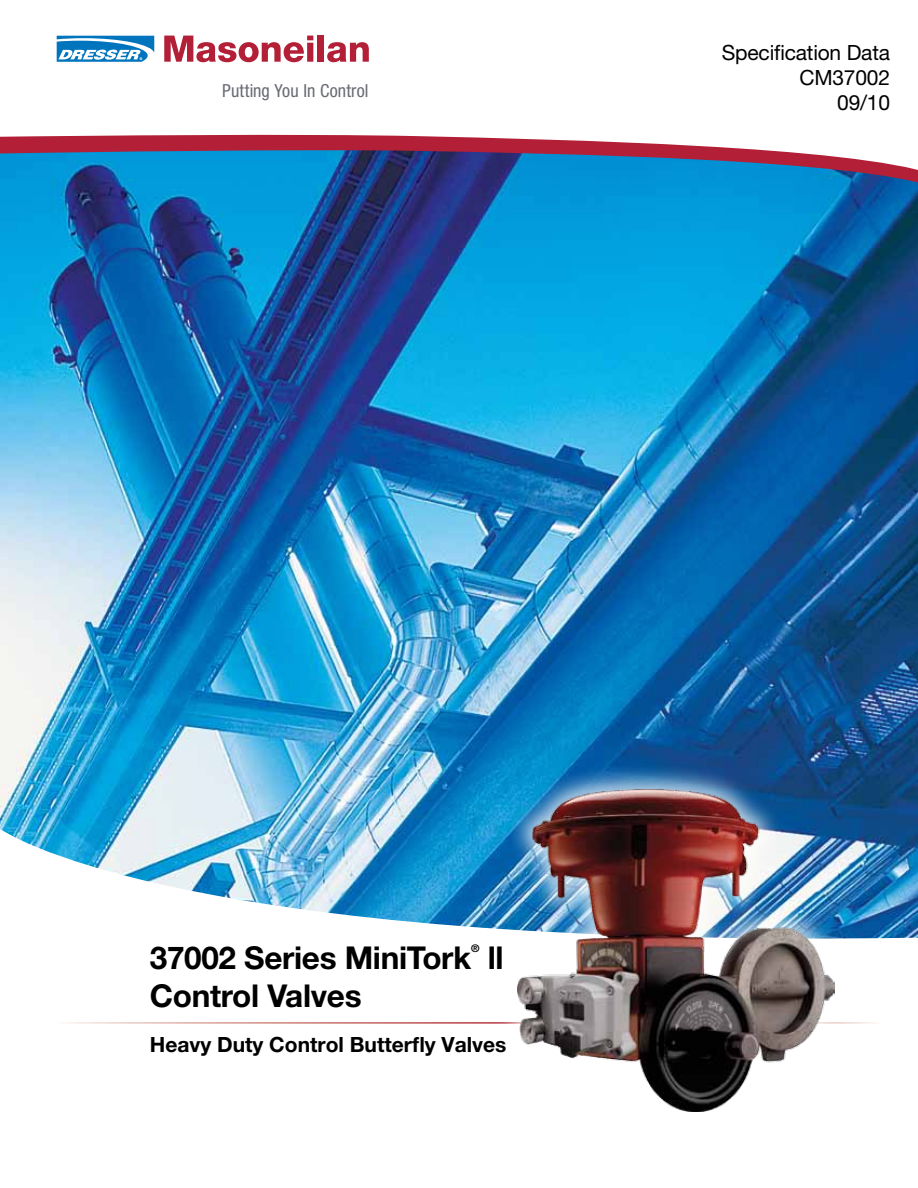
<style>
.page{position:relative;width:918px;height:1188px;background:#fff}
.page>*{position:absolute;margin:0;border:0;box-sizing:border-box;transform-origin:0 0}
.t1{font:700 31.5px "Helvetica Neue LT Std";letter-spacing:-.01em;color:#000}
.t2{font:700 21px "Helvetica Neue LT Std";color:#000}
.t3{font:21px/25.2px "Helvetica Neue LT Std";letter-spacing:-.01em;color:#000;text-align:right}
.t4{font:condensed 18px "Helvetica Neue LT Std";letter-spacing:.005em;color:#696b73}
.t5{font:700 10.5px "Helvetica Neue LT Std";color:#000}
</style>
<div class="page">
<img style="left:0;top:187px;width:918px;height:752px">
<svg style="left:0;top:174px;width:918px;height:13px;background:#0d77ba"></svg>
<svg style="left:0;top:53px;width:918px;height:121px"></svg>
<svg style="left:164px;top:36px;width:149px;height:26px"></svg>
<div style="left:318px;top:36px;width:6px;height:26px;background:#b21f36"></div>
<svg style="left:327px;top:42px;width:42px;height:20px"></svg>
<svg style="left:57px;top:36px;width:97px;height:26px"></svg>
<div style="left:490px;top:762px;width:367px;height:373px;background:#fff;opacity:.75"></div>
<img style="left:517px;top:789px;width:317px;height:323px">
<p class="t4" style="left:222px;top:80px;width:148px">Putting You In Control</p>
<p class="t3" style="left:722px;top:39px;width:170px">Specification Data<br>CM37002<br>09/10</p>
<p class="t1" style="left:150px;top:938px;width:323px">37002 Series MiniTork</p>
<p class="t5" style="left:471px;top:942px;width:10px">®</p>
<p class="t1" style="left:488px;top:938px;width:17px">ll</p>
<p class="t1" style="left:150px;top:976px;width:213px">Control Valves</p>
<p class="t2" style="left:150px;top:1031px;width:358px">Heavy Duty Control Butterfly Valves</p>
</div>
